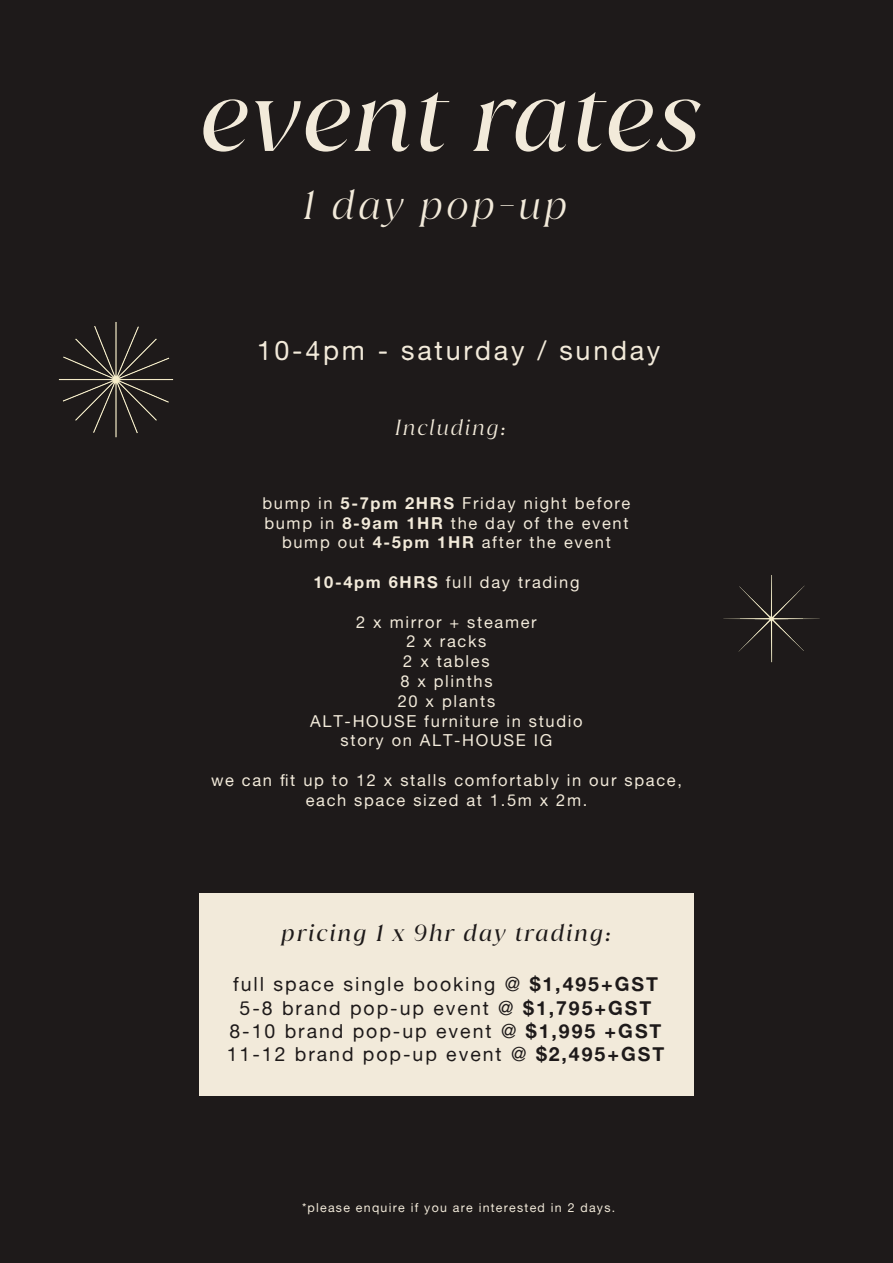
<style>
.page{position:relative;width:893px;height:1263px;background:#fff}
.page>*{position:absolute;margin:0;border:0;box-sizing:border-box;transform-origin:0 0}
.t1{font:italic 96.45px "Juana";letter-spacing:.03em;color:#f2eada}
.t2{font:italic 300 39px "Juana";letter-spacing:.1em;color:#f2eada}
.t3{font:27px "Alte Haas Grotesk";letter-spacing:.1em;color:#f2eada}
.t4{font:italic 22.5px "Juana";letter-spacing:.1em;color:#1e1a1a}
.t5{font:italic 300 21px "Juana";letter-spacing:.1em;color:#f2eada}
.t6{font:19.5px/23.4px "Alte Haas Grotesk";letter-spacing:.1em;color:#1e1a1a;text-align:center}
.t7{font:16.5px/19.8px "Alte Haas Grotesk";letter-spacing:.1em;color:#f2eada;text-align:center}
.t8{font:12.45px "Alte Haas Grotesk";letter-spacing:.1em;color:#f2eada}
.s1{font-family:"Alte Haas Grotesk Bold"}
</style>
<div class="page">
<div style="left:0;top:0;width:892px;height:1263px;background:#1e1a1a"></div>
<div style="left:199px;top:893px;width:495px;height:202px;background:#f2eada"></div>
<img style="left:723px;top:575px;width:97px;height:88px">
<img style="left:58px;top:322px;width:116px;height:116px">
<h1 class="t1" style="left:200px;top:54px;width:502px">event rates</h1>
<h2 class="t2" style="left:303px;top:180px;width:265px">1 day pop-up</h2>
<h3 class="t3" style="left:257px;top:334px;width:405px">10-4pm - saturday / sunday</h3>
<p class="t5" style="left:395px;top:413px;width:112px">Including:</p>
<p class="t7" style="left:263px;top:493px;width:369px">bump in <span class="s1">5-7pm 2HRS</span> Friday night before bump in <span class="s1">8-9am 1HR</span> the day of the event bump out <span class="s1">4-5pm 1HR</span> after the event</p>
<p class="t7" style="left:313px;top:572px;width:268px"><span class="s1">10-4pm 6HRS</span> full day trading</p>
<p class="t7" style="left:310px;top:611px;width:274px">2 x mirror + steamer<br>2 x racks<br>2 x tables<br>8 x plinths<br>20 x plants<br>ALT-HOUSE furniture in studio story on ALT-HOUSE IG</p>
<p class="t7" style="left:211px;top:770px;width:472px">we can fit up to 12 x stalls comfortably in our space, each space sized at 1.5m x 2m.</p>
<h3 class="t4" style="left:282px;top:918px;width:331px">pricing 1 x 9hr day trading:</h3>
<p class="t6" style="left:227px;top:972px;width:439px">full space single booking @ <span class="s1">$1,495+GST </span>5-8 brand pop-up event @ <span class="s1">$1,795+GST </span>8-10 brand pop-up event @ <span class="s1">$1,995 +GST </span>11-12 brand pop-up event @ <span class="s1">$2,495+GST</span></p>
<p class="t8" style="left:302px;top:1200px;width:315px">*please enquire if you are interested in 2 days.</p>
</div>
